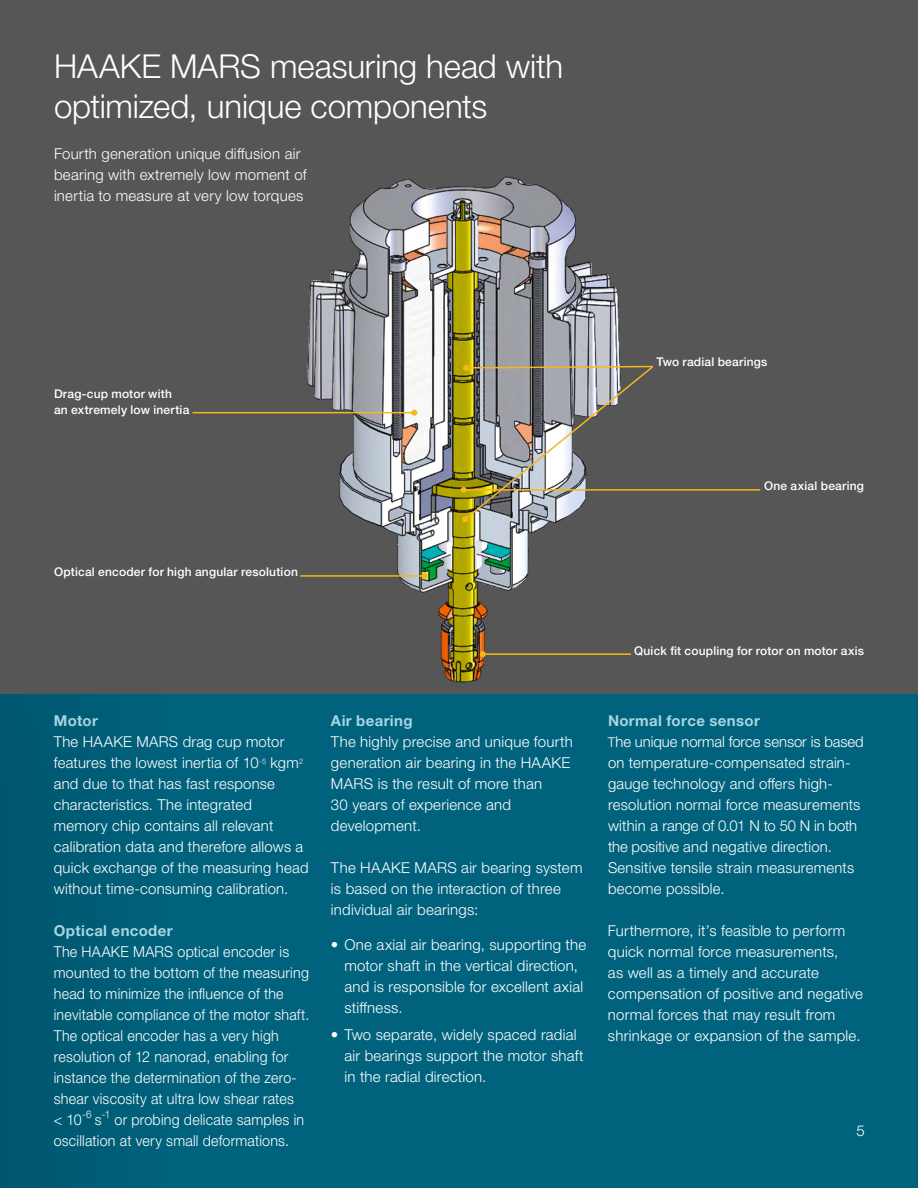
<style>
.page{position:relative;width:918px;height:1188px;background:#fff}
.page>*{position:absolute;margin:0;border:0;box-sizing:border-box;transform-origin:0 0}
.t1{font:300 33px/40.5px "Helvetica Neue LTW1 G";letter-spacing:-.005em;color:#fff}
.t2{font:300 15px/21px "Helvetica Neue LTW1 G";letter-spacing:.015em;color:#fff}
.t3{font:300 15px/21px "Helvetica Neue LTW1 G";letter-spacing:.015em;color:#fff;scale:.95 1}
.t4{font:700 15px "Helvetica Neue LTW1 G";letter-spacing:.025em;color:#a7d5e1}
.t5{font:500 12px/15.8px "Helvetica Neue LTW1 G";letter-spacing:.015em;color:#fff}
.t6{font:300 10.5px "Helvetica Neue LTW1 G";color:#fff;scale:.95 1}
.s1{font-weight:700;color:#a7d5e1}
.s2{font-size:13.5px}
</style>
<div class="page">
<div style="left:0;top:693px;width:918px;height:495px;background:#00627d"></div>
<div style="left:0;top:0;width:918px;height:693px;background:#565656"></div>
<img style="left:167px;top:176px;width:582px;height:518px">
<hr style="left:192px;top:412px;width:222px;height:1px;background:#f7b61d">
<svg style="left:411px;top:410px;width:6px;height:6px"></svg>
<hr style="left:300px;top:575px;width:125px;height:2px;background:#f7b61d">
<svg style="left:422px;top:573px;width:6px;height:6px"></svg>
<hr style="left:483px;top:653px;width:148px;height:2px;background:#f7b61d">
<svg style="left:480px;top:651px;width:6px;height:6px"></svg>
<hr style="left:464px;top:489px;width:296px;height:2px;background:#f7b61d">
<svg style="left:461px;top:365px;width:194px;height:157px"></svg>
<h1 class="t1" style="left:54px;top:45px;width:511px">HAAKE MARS measuring head with optimized, unique components</h1>
<p class="t2" style="left:54px;top:143px;width:254px">Fourth generation unique diffusion air bearing with extremely low moment of inertia to measure at very low torques</p>
<p class="t5" style="left:54px;top:386px;width:137px">Drag-cup motor with<br>an extremely low inertia</p>
<p class="t5" style="left:656px;top:354px;width:113px">Two radial bearings</p>
<p class="t5" style="left:764px;top:478px;width:101px">One axial bearing</p>
<p class="t5" style="left:54px;top:564px;width:245px">Optical encoder for high angular resolution</p>
<p class="t5" style="left:634px;top:643px;width:231px">Quick fit coupling for rotor on motor axis</p>
<p class="t4" style="left:54px;top:711px;width:46px">Motor</p>
<p class="t2" style="left:54px;top:731px;width:256px">The HAAKE MARS drag cup motor features the lowest inertia of 10<sup>-5</sup> kgm<sup>2 </sup>and due to that has fast response characteristics. The integrated memory chip contains all relevant calibration data and therefore allows a quick exchange of the measuring head without time-consuming calibration.</p>
<p class="t4" style="left:54px;top:921px;width:120px">Optical encoder</p>
<p class="t3" style="left:54px;top:941px;width:270px">The HAAKE MARS optical encoder is mounted to the bottom of the measuring head to minimize the influence of the inevitable compliance of the motor shaft.<br>The optical encoder has a very high resolution of 12 nanorad, enabling for instance the determination of the zero&shy;shear viscosity at ultra low shear rates<br>&lt; 10<sup>-6</sup> s</p>
<p class="t6" style="left:102px;top:1108px;width:11px">-1</p>
<p class="t3" style="left:54px;top:1109px;width:265px;text-indent:61px">or probing delicate samples in oscillation at very small deformations.</p>
<p class="t4" style="left:331px;top:711px;width:83px">Air bearing</p>
<p class="t2" style="left:331px;top:731px;width:243px">The highly precise and unique fourth generation air bearing in the HAAKE<br>MARS is the result of more than<br>30 years of experience and development.</p>
<p class="t2" style="left:331px;top:857px;width:253px">The HAAKE MARS air bearing system is based on the interaction of three individual air bearings:</p>
<p class="t2" style="left:344px;top:934px;width:243px;text-indent:-14px">• One axial air bearing, supporting the motor shaft in the vertical direction, and is responsible for excellent axial stiffness.</p>
<p class="t2" style="left:344px;top:1024px;width:241px;text-indent:-14px">• Two separate, widely spaced radial air bearings support the motor shaft in the radial direction.</p>
<p class="t2" style="left:608px;top:710px;width:257px"><span class="s1">Normal force sensor<br></span><span class="s2">T</span>he unique normal force sensor is based on temperature-compensated strain&shy;gauge technology and offers high&shy;resolution normal force measurements within a range of 0.01 N to 50 N in both the positive and negative direction.<br>Sensitive tensile strain measurements become possible.</p>
<p class="t2" style="left:608px;top:920px;width:256px">Furthermore, it’s feasible to perform quick normal force measurements,<br>as well as a timely and accurate compensation of positive and negative normal forces that may result from shrinkage or expansion of the sample.</p>
<p class="t2" style="left:857px;top:1120px;width:10px">5</p>
</div>
